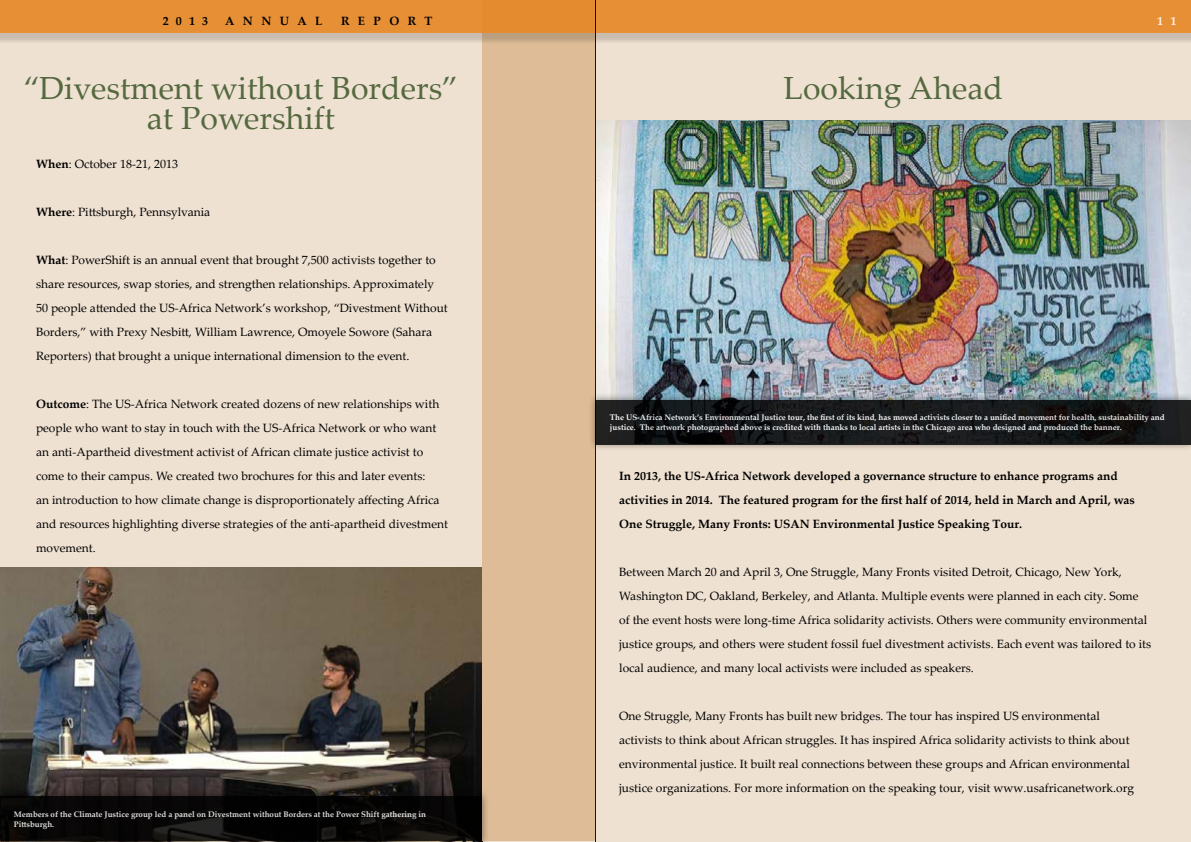
<style>
.page{position:relative;width:1191px;height:842px;background:#efe1d1}
.page>*{position:absolute;margin:0;border:0;box-sizing:border-box;transform-origin:0 0}
.t1{font:32px/30px "Palatino Linotype";color:#556940;text-align:center}
.t2{font:12px/24px "Palatino Linotype";color:#000}
.t3{font:700 12px/24px "Palatino Linotype";color:#000}
.t4{font:700 12px "Palatino Linotype";letter-spacing:.7em;color:#000101}
.t5{font:700 12px "Palatino Linotype";color:#fff}
.t6{font:700 8px/10px "Palatino Linotype";color:#fff}
.s1{font-weight:700}
</style>
<div class="page">
<img style="left:0;top:567px;width:482px;height:222px">
<div style="left:482px;top:1px;width:113px;height:840px;background:#ddbc97"></div>
<div style="left:0;top:3px;width:1191px;height:42px;background:#000;opacity:.18"></div>
<div style="left:0;top:0;width:1191px;height:33px;background:#e68f35"></div>
<hr style="left:595px;top:0;width:1px;height:842px;background:#000">
<div style="left:0;top:789px;width:489px;height:53px;background:#000;opacity:.5"></div>
<svg style="left:0;top:796px;width:482px;height:45px;background:#080706"></svg>
<img style="left:596px;top:120px;width:595px;height:273px">
<div style="left:588px;top:393px;width:603px;height:59px;background:#000;opacity:.5"></div>
<svg style="left:595px;top:400px;width:596px;height:44px;background:#151718"></svg>
<p class="t4" style="left:163px;top:13px;width:47px">2013</p>
<p class="t4" style="left:225px;top:13px;width:99px">ANNUAL</p>
<p class="t4" style="left:341px;top:13px;width:93px">REPORT</p>
<p class="t5" style="left:1157px;top:13px;width:21px">1 1</p>
<h1 class="t1" style="left:23px;top:72px;width:436px">“Divestment without Borders” at Powershift</h1>
<p class="t2" style="left:36px;top:151px;width:144px"><span class="s1">When</span>: October 18-21, 2013</p>
<p class="t2" style="left:36px;top:199px;width:176px"><span class="s1">Where</span>: Pittsburgh, Pennsylvania</p>
<p class="t2" style="left:36px;top:247px;width:413px"><span class="s1">What</span>: PowerShift is an annual event that brought 7,500 activists together to share resources, swap stories, and strengthen relationships. Approximately 50 people attended the US-Africa Network’s workshop, “Divestment Without Borders,” with Prexy Nesbitt, William Lawrence, Omoyele Sowore (Sahara Reporters) that brought a unique international dimension to the event.</p>
<p class="t2" style="left:36px;top:391px;width:413px"><span class="s1">Outcome</span>: The US-Africa Network created dozens of new relationships with people who want to stay in touch with the US-Africa Network or who want an anti-Apartheid divestment activist of African climate justice activist to come to their campus. We created two brochures for this and later events:<br>an introduction to how climate change is disproportionately affecting Africa and resources highlighting diverse strategies of the anti-apartheid divestment movement.</p>
<p class="t6" style="left:14px;top:809px;width:414px">Members of the Climate Justice group led a panel on Divestment without Borders at the Power Shift gathering in<br>Pittsburgh.</p>
<h1 class="t1" style="left:783px;top:72px;width:221px">Looking Ahead</h1>
<p class="t6" style="left:610px;top:412px;width:556px">The US-Africa Network’s Environmental Justice tour, the first of its kind, has moved activists closer to a unified movement for health, sustainability and justice. The artwork photographed above is credited with thanks to local artists in the Chicago area who designed and produced the banner.</p>
<p class="t3" style="left:619px;top:463px;width:517px">In 2013, the US-Africa Network developed a governance structure to enhance programs and activities in 2014. The featured program for the first half of 2014, held in March and April, was<br>One Struggle, Many Fronts: USAN Environmental Justice Speaking Tour.</p>
<p class="t2" style="left:619px;top:559px;width:533px">Between March 20 and April 3, One Struggle, Many Fronts visited Detroit, Chicago, New York, Washington DC, Oakland, Berkeley, and Atlanta. Multiple events were planned in each city. Some of the event hosts were long-time Africa solidarity activists. Others were community environmental justice groups, and others were student fossil fuel divestment activists. Each event was tailored to its local audience, and many local activists were included as speakers.</p>
<p class="t2" style="left:619px;top:703px;width:516px">One Struggle, Many Fronts has built new bridges. The tour has inspired US environmental activists to think about African struggles. It has inspired Africa solidarity activists to think about environmental justice. It built real connections between these groups and African environmental justice organizations. For more information on the speaking tour, visit www.usafricanetwork.org</p>
</div>
